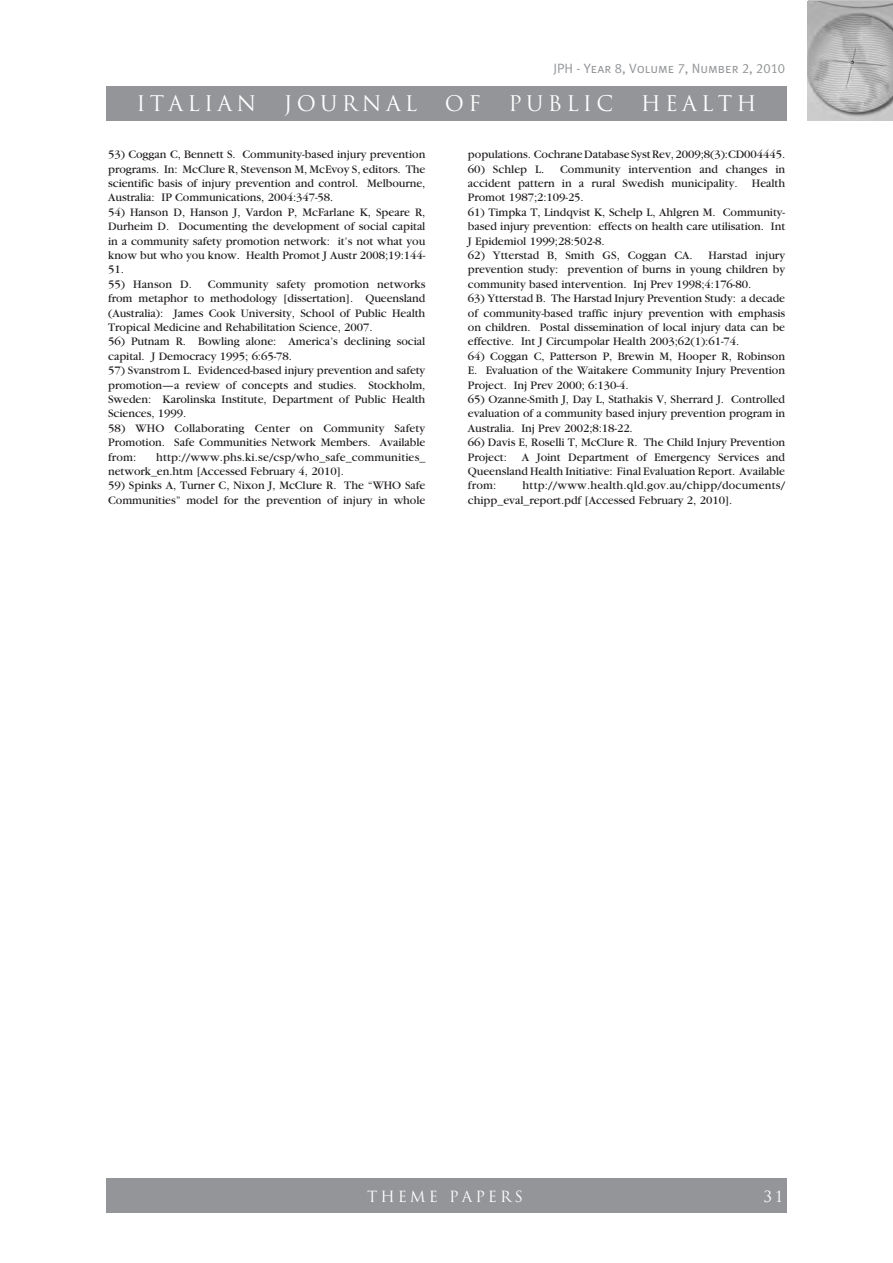
<style>
.page{position:relative;width:893px;height:1263px;background:#fff}
.page>*{position:absolute;margin:0;border:0;box-sizing:border-box;transform-origin:0 0}
.t1{font:21px "Trajan";letter-spacing:.2em;color:#fff}
.t2{font:15px "Trajan";letter-spacing:.2em;color:#fff}
.t3{font:13.5px "Meta Plus Normal Caps";color:#939598}
.t4{font:12px/14.4px "Garamond";letter-spacing:-.005em;color:#231f20;text-align:justify}
</style>
<div class="page">
<div style="left:106px;top:1179px;width:681px;height:34px;background:#939598"></div>
<img style="left:808px;top:1px;width:85px;height:119px">
<div style="left:106px;top:86px;width:681px;height:34px;background:#939598"></div>
<p class="t3" style="left:553px;top:60px;width:233px">JPH - Year 8, Volume 7, Number 2, 2010</p>
<h1 class="t1" style="left:136px;top:91px;width:121px">ITALIAN</h1>
<h1 class="t1" style="left:284px;top:91px;width:135px">JOURNAL</h1>
<h1 class="t1" style="left:445px;top:91px;width:37px">OF</h1>
<h1 class="t1" style="left:508px;top:91px;width:106px">PUBLIC</h1>
<h1 class="t1" style="left:641px;top:91px;width:117px">HEALTH</h1>
<p class="t4" style="left:108px;top:147px;width:319px">53) Coggan C, Bennett S. Community-based injury prevention programs. In: McClure R, Stevenson M, McEvoy S, editors. The scientific basis of injury prevention and control. Melbourne, Australia: IP Communications, 2004:347-58.</p>
<p class="t4" style="left:108px;top:205px;width:319px">54) Hanson D, Hanson J, Vardon P, McFarlane K, Speare R, Durheim D. Documenting the development of social capital in a community safety promotion network: it’s not what you know but who you know. Health Promot J Austr 2008;19:144- 51.</p>
<p class="t4" style="left:108px;top:277px;width:85px">55) Hanson D.</p>
<p class="t4" style="left:108px;top:277px;width:319px;text-indent:100px">Community safety promotion networks from metaphor to methodology [dissertation]. Queensland (Australia): James Cook University, School of Public Health Tropical Medicine and Rehabilitation Science, 2007.</p>
<p class="t4" style="left:108px;top:334px;width:319px">56) Putnam R. Bowling alone: America’s declining social capital. J Democracy 1995; 6:65-78.</p>
<p class="t4" style="left:108px;top:363px;width:319px">57) Svanstrom L. Evidenced-based injury prevention and safety promotion—a review of concepts and studies. Stockholm, Sweden: Karolinska Institute, Department of Public Health Sciences, 1999.</p>
<p class="t4" style="left:108px;top:421px;width:319px">58) WHO Collaborating Center on Community Safety Promotion. Safe Communities Network Members. Available from:</p>
<p class="t4" style="left:108px;top:450px;width:319px;text-indent:48px">http://www.phs.ki.se/csp/who_safe_communities_ network_en.htm [Accessed February 4, 2010].</p>
<p class="t4" style="left:108px;top:478px;width:319px">59) Spinks A, Turner C, Nixon J, McClure R. The “WHO Safe<br>Communities” model for the prevention of injury in whole</p>
<p class="t4" style="left:468px;top:147px;width:319px">populations. Cochrane Database Syst Rev, 2009;8(3):CD004445.</p>
<p class="t4" style="left:468px;top:162px;width:78px">60) Schlep L.</p>
<p class="t4" style="left:468px;top:162px;width:319px;text-indent:92px">Community intervention and changes in accident pattern in a rural Swedish municipality. Health Promot 1987;2:109-25.</p>
<p class="t4" style="left:468px;top:205px;width:319px">61) Timpka T, Lindqvist K, Schelp L, Ahlgren M. Community&shy;based injury prevention: effects on health care utilisation. Int J Epidemiol 1999;28:502-8.</p>
<p class="t4" style="left:468px;top:248px;width:226px">62) Ytterstad B, Smith GS, Coggan CA.</p>
<p class="t4" style="left:468px;top:248px;width:319px;text-indent:241px">Harstad injury prevention study: prevention of burns in young children by community based intervention. Inj Prev 1998;4:176-80.</p>
<p class="t4" style="left:468px;top:291px;width:319px">63) Ytterstad B. The Harstad Injury Prevention Study: a decade of community-based traffic injury prevention with emphasis on children. Postal dissemination of local injury data can be effective. Int J Circumpolar Health 2003;62(1):61-74.</p>
<p class="t4" style="left:468px;top:349px;width:319px">64) Coggan C, Patterson P, Brewin M, Hooper R, Robinson E. Evaluation of the Waitakere Community Injury Prevention Project. Inj Prev 2000; 6:130-4.</p>
<p class="t4" style="left:468px;top:392px;width:319px">65) Ozanne-Smith J, Day L, Stathakis V, Sherrard J. Controlled evaluation of a community based injury prevention program in Australia. Inj Prev 2002;8:18-22.</p>
<p class="t4" style="left:468px;top:435px;width:319px">66) Davis E, Roselli T, McClure R. The Child Injury Prevention<br>Project:</p>
<p class="t4" style="left:468px;top:450px;width:319px;text-indent:54px">A Joint Department of Emergency Services and Queensland Health Initiative: Final Evaluation Report. Available from:</p>
<p class="t4" style="left:468px;top:478px;width:319px;text-indent:55px">http://www.health.qld.gov.au/chipp/documents/ chipp_eval_report.pdf [Accessed February 2, 2010].</p>
<p class="t2" style="left:367px;top:1187px;width:157px">THEME PAPERS</p>
<p class="t2" style="left:763px;top:1187px;width:20px">31</p>
</div>
